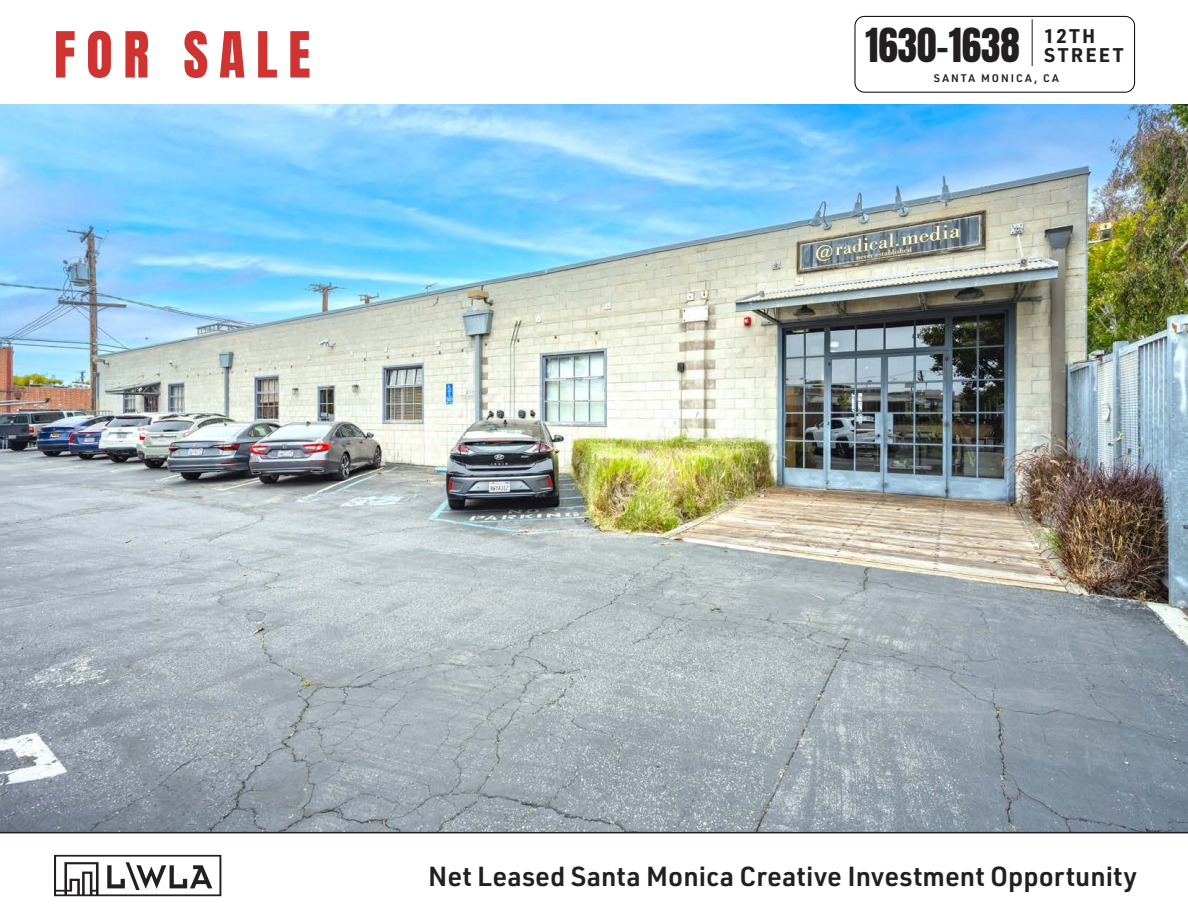
<style>
.page{position:relative;width:1188px;height:918px;background:#fff}
.page>*{position:absolute;margin:0;border:0;box-sizing:border-box;transform-origin:0 0}
.t1{font:54px "Anton";letter-spacing:.2em;color:#cf3432}
.t2{font:39.15px "Anton";color:#231f20}
.t3{font:600 27px "URWDIN";color:#231f20}
.t4{font:700 19.5px "URWDIN";letter-spacing:.11em;color:#231f20}
.t5{font:600 10.8px "URWDIN";letter-spacing:.18em;color:#231f20}
</style>
<div class="page">
<img style="left:0;top:105px;width:1188px;height:727px">
<svg style="left:54px;top:855px;width:167px;height:41px"></svg>
<div style="left:855px;top:16px;width:280px;height:77px;border:1px solid #000;border-radius:10px"></div>
<hr style="left:1032px;top:19px;width:1px;height:47px;background:#231f20">
<hr style="left:0;top:832px;width:1188px;height:1px;background:#231f20">
<p class="t2" style="left:866px;top:26px;width:156px">1630-1638</p>
<p class="t1" style="left:54px;top:27px;width:258px">FOR SALE</p>
<p class="t4" style="left:1044px;top:23px;width:53px">12TH</p>
<p class="t4" style="left:1044px;top:42px;width:81px">STREET</p>
<p class="t5" style="left:934px;top:71px;width:126px">SANTA MONICA, CA</p>
<p class="t3" style="left:428px;top:858px;width:710px">Net Leased Santa Monica Creative Investment Opportunity</p>
</div>
